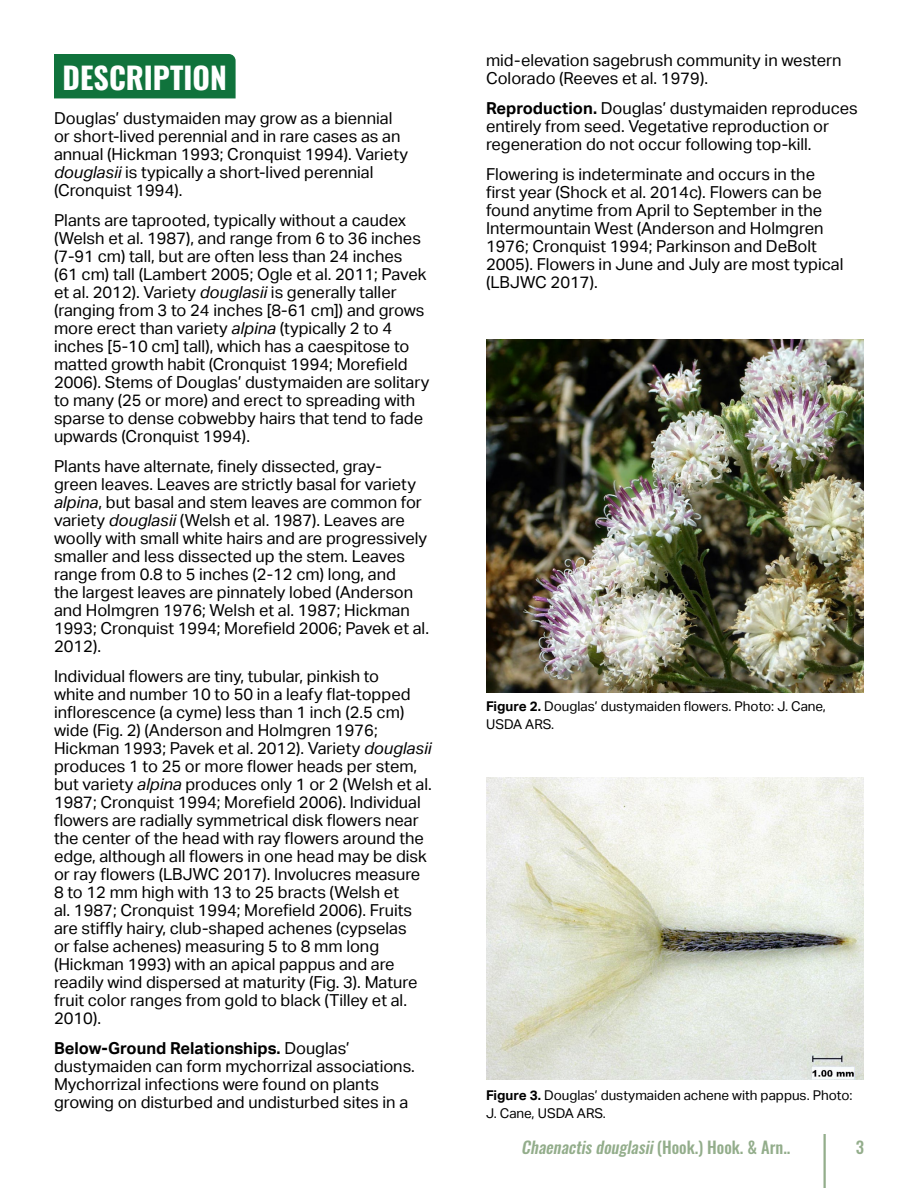
<style>
.page{position:relative;width:918px;height:1188px;background:#fff}
.page>*{position:absolute;margin:0;border:0;box-sizing:border-box;transform-origin:0 0}
.GREEN{font:700 30px "Oswald";color:#fff}
.Normal__Body{font:16.5px/18px "Aktiv Grotesk";color:#000}
.t1{font:italic 500 16.5px "Oswald";color:#93ad8b}
.t2{font:500 16.5px "Oswald";color:#93ad8b}
.Normal__Body-2{font:13.5px/18px "Aktiv Grotesk";color:#000}
.s1{font-style:italic}
.s2{font-weight:700}
.s3{font-style:normal}
</style>
<div class="page">
<hr style="left:824px;top:1134px;width:2px;height:54px;background:#93ad8b">
<div style="left:54px;top:54px;width:182px;height:44px;background:#10733c"></div>
<img style="left:486px;top:340px;width:378px;height:353px">
<img style="left:486px;top:777px;width:378px;height:303px">
<h1 class="GREEN" style="left:63px;top:62px;width:166px">DESCRIPTION</h1>
<p class="Normal__Body" style="left:54px;top:109px;width:356px">Douglas’ dustymaiden may grow as a biennial or short-lived perennial and in rare cases as an annual (Hickman 1993; Cronquist 1994). Variety <span class="s1">douglasii</span> is typically a short-lived perennial (Cronquist 1994).</p>
<p class="Normal__Body" style="left:54px;top:211px;width:377px">Plants are taprooted, typically without a caudex (Welsh et al. 1987), and range from 6 to 36 inches (7-91 cm) tall, but are often less than 24 inches (61 cm) tall (Lambert 2005; Ogle et al. 2011; Pavek et al. 2012). Variety <span class="s1">douglasii</span> is generally taller (ranging from 3 to 24 inches [8-61 cm]) and grows more erect than variety <span class="s1">alpina</span> (typically 2 to 4 inches [5-10 cm] tall), which has a caespitose to matted growth habit (Cronquist 1994; Morefield 2006). Stems of Douglas’ dustymaiden are solitary to many (25 or more) and erect to spreading with sparse to dense cobwebby hairs that tend to fade upwards (Cronquist 1994).</p>
<p class="Normal__Body" style="left:54px;top:457px;width:377px">Plants have alternate, finely dissected, gray&shy;green leaves. Leaves are strictly basal for variety <span class="s1">alpina</span>, but basal and stem leaves are common for variety <span class="s1">douglasii</span> (Welsh et al. 1987). Leaves are woolly with small white hairs and are progressively smaller and less dissected up the stem. Leaves range from 0.8 to 5 inches (2-12 cm) long, and<br>the largest leaves are pinnately lobed (Anderson and Holmgren 1976; Welsh et al. 1987; Hickman 1993; Cronquist 1994; Morefield 2006; Pavek et al.<br>2012).</p>
<p class="Normal__Body" style="left:54px;top:667px;width:379px">Individual flowers are tiny, tubular, pinkish to<br>white and number 10 to 50 in a leafy flat-topped inflorescence (a cyme) less than 1 inch (2.5 cm) wide (Fig. 2) (Anderson and Holmgren 1976; Hickman 1993; Pavek et al. 2012). Variety <span class="s1">douglasii </span>produces 1 to 25 or more flower heads per stem, but variety <span class="s1">alpina</span> produces only 1 or 2 (Welsh et al.<br>1987; Cronquist 1994; Morefield 2006). Individual flowers are radially symmetrical disk flowers near the center of the head with ray flowers around the edge, although all flowers in one head may be disk or ray flowers (LBJWC 2017). Involucres measure 8 to 12 mm high with 13 to 25 bracts (Welsh et<br>al. 1987; Cronquist 1994; Morefield 2006). Fruits are stiffly hairy, club-shaped achenes (cypselas<br>or false achenes) measuring 5 to 8 mm long (Hickman 1993) with an apical pappus and are readily wind dispersed at maturity (Fig. 3). Mature fruit color ranges from gold to black (Tilley et al.<br>2010).</p>
<p class="Normal__Body" style="left:54px;top:1039px;width:363px"><span class="s2">Below-Ground Relationships.</span> Douglas’ dustymaiden can form mychorrizal associations.<br>Mychorrizal infections were found on plants growing on disturbed and undisturbed sites in a</p>
<p class="Normal__Body" style="left:486px;top:51px;width:357px">mid-elevation sagebrush community in western<br>Colorado (Reeves et al. 1979).</p>
<p class="Normal__Body" style="left:486px;top:99px;width:373px"><span class="s2">Reproduction.</span> Douglas’ dustymaiden reproduces entirely from seed. Vegetative reproduction or regeneration do not occur following top-kill.</p>
<p class="Normal__Body" style="left:486px;top:165px;width:359px">Flowering is indeterminate and occurs in the first year (Shock et al. 2014c). Flowers can be found anytime from April to September in the Intermountain West (Anderson and Holmgren 1976; Cronquist 1994; Parkinson and DeBolt 2005). Flowers in June and July are most typical (LBJWC 2017).</p>
<p class="Normal__Body-2" style="left:486px;top:697px;width:342px"><span class="s2">Figure 2.</span> Douglas’ dustymaiden flowers. Photo: J. Cane,<br>USDA ARS.</p>
<p class="Normal__Body-2" style="left:486px;top:1086px;width:368px"><span class="s2">Figure 3.</span> Douglas’ dustymaiden achene with pappus. Photo:<br>J. Cane, USDA ARS.</p>
<p class="t1" style="left:521px;top:1138px;width:271px">Chaenactisdouglasii<span class="s3">( H o o k . ) H o o k . &amp; A r n . .</span></p>
<p class="t2" style="left:856px;top:1138px;width:10px">3</p>
</div>
